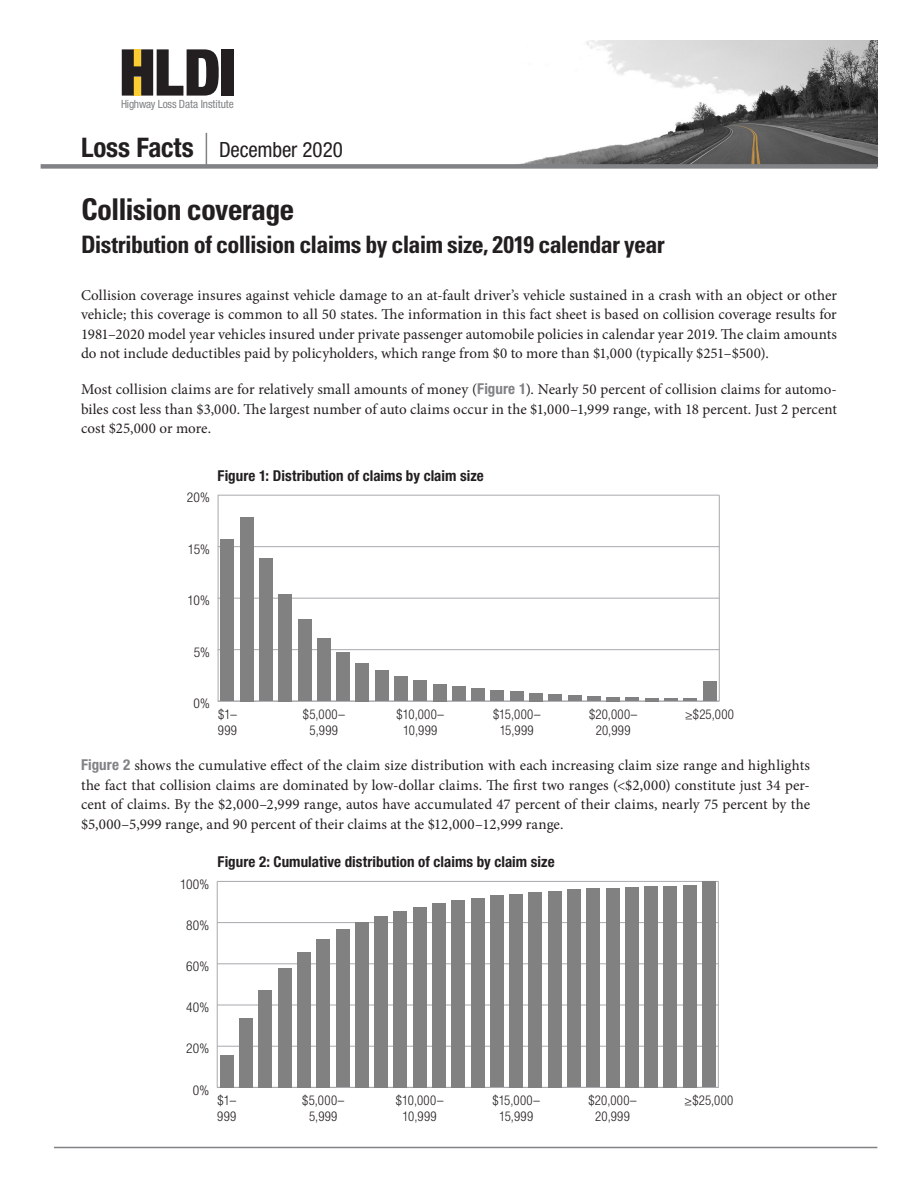
<style>
.page{position:relative;width:918px;height:1188px;background:#fff}
.page>*{position:absolute;margin:0;border:0;box-sizing:border-box;transform-origin:0 0}
.Loss_Facts_title{font:700 condensed 30px "Univers LT Std";letter-spacing:-.03em;color:#231f20}
.Loss_Facts_subtitle{font:700 condensed 24px "Univers LT Std";letter-spacing:-.03em;color:#231f20}
.t1{font:condensed 21px "Helvetica Neue LT Pro";letter-spacing:-.005em;color:#231f20}
.Loss_Fact_body_text{font:15px/19.5px "Minion Pro";letter-spacing:.005em;color:#231f20;text-align:justify}
.Body_text{font:15px/19.5px "Minion Pro";letter-spacing:.01em;color:#231f20;text-align:justify}
.Graph_title{font:700 condensed 15px "Helvetica Neue LT Pro";letter-spacing:.005em;color:#231f20}
.t2{font:300 condensed 13.5px/16.2px "Helvetica Neue LT Pro";letter-spacing:.025em;color:#231f20;text-align:center;scale:.95 1}
.t3{font:300 condensed 13.5px "Helvetica Neue LT Pro";letter-spacing:.025em;color:#231f20}
.t4{font:condensed 11.25px "Helvetica Neue LT Pro";letter-spacing:-.01em;color:#808285}
.s1{font-weight:700;font-size:27px}
.s2{font-family:"Helvetica Neue LT Pro";font-weight:700;font-stretch:condensed;color:#808285}
</style>
<div class="page">
<img style="left:40px;top:40px;width:838px;height:126px">
<div style="left:41px;top:164px;width:836px;height:5px;background:#808285"></div>
<hr style="left:54px;top:1147px;width:823px;height:1px;background:#808285">
<hr style="left:206px;top:133px;width:1px;height:34px;background:#808285">
<div style="left:222px;top:49px;width:12px;height:47px;background:#231f20"></div>
<svg style="left:122px;top:49px;width:97px;height:47px"></svg>
<hr style="left:719px;top:495px;width:1px;height:206px;background:#a8a9ad">
<hr style="left:218px;top:701px;width:501px;height:1px;background:#a8a9ad">
<hr style="left:218px;top:649px;width:501px;height:1px;background:#a8a9ad">
<hr style="left:218px;top:598px;width:501px;height:1px;background:#a8a9ad">
<hr style="left:218px;top:546px;width:501px;height:1px;background:#a8a9ad">
<hr style="left:218px;top:495px;width:501px;height:1px;background:#a8a9ad">
<hr style="left:218px;top:495px;width:1px;height:206px;background:#a8a9ad">
<div style="left:220px;top:540px;width:14px;height:161px;background:#808180"></div>
<div style="left:240px;top:517px;width:14px;height:184px;background:#808180"></div>
<div style="left:259px;top:559px;width:14px;height:142px;background:#808180"></div>
<div style="left:278px;top:594px;width:14px;height:107px;background:#808180"></div>
<div style="left:298px;top:619px;width:14px;height:82px;background:#808180"></div>
<div style="left:317px;top:638px;width:14px;height:63px;background:#808180"></div>
<div style="left:336px;top:652px;width:14px;height:49px;background:#808180"></div>
<div style="left:356px;top:663px;width:13px;height:38px;background:#808180"></div>
<div style="left:375px;top:671px;width:14px;height:30px;background:#808180"></div>
<div style="left:394px;top:676px;width:14px;height:25px;background:#808180"></div>
<div style="left:413px;top:681px;width:14px;height:20px;background:#808180"></div>
<div style="left:433px;top:684px;width:14px;height:17px;background:#808180"></div>
<div style="left:452px;top:686px;width:14px;height:15px;background:#808180"></div>
<div style="left:471px;top:688px;width:14px;height:13px;background:#808180"></div>
<div style="left:491px;top:690px;width:13px;height:11px;background:#808180"></div>
<div style="left:510px;top:692px;width:14px;height:9px;background:#808180"></div>
<div style="left:529px;top:693px;width:14px;height:8px;background:#808180"></div>
<div style="left:548px;top:694px;width:14px;height:7px;background:#808180"></div>
<div style="left:568px;top:695px;width:14px;height:6px;background:#808180"></div>
<div style="left:587px;top:696px;width:14px;height:5px;background:#808180"></div>
<hr style="left:606px;top:697px;width:14px;height:4px;background:#808180">
<svg style="left:626px;top:698px;width:13px;height:3px"></svg>
<hr style="left:645px;top:698px;width:14px;height:3px;background:#808180">
<hr style="left:664px;top:698px;width:14px;height:3px;background:#808180">
<svg style="left:683px;top:699px;width:14px;height:2px"></svg>
<div style="left:703px;top:681px;width:14px;height:20px;background:#808180"></div>
<hr style="left:217px;top:881px;width:1px;height:206px;background:#a8a9ad">
<hr style="left:718px;top:881px;width:1px;height:206px;background:#a8a9ad">
<hr style="left:217px;top:1087px;width:502px;height:1px;background:#a8a9ad">
<hr style="left:217px;top:1046px;width:502px;height:1px;background:#a8a9ad">
<hr style="left:217px;top:1005px;width:502px;height:1px;background:#a8a9ad">
<hr style="left:217px;top:963px;width:502px;height:1px;background:#a8a9ad">
<hr style="left:217px;top:922px;width:502px;height:1px;background:#a8a9ad">
<hr style="left:217px;top:881px;width:502px;height:1px;background:#a8a9ad">
<div style="left:220px;top:1055px;width:14px;height:32px;background:#808180"></div>
<div style="left:239px;top:1018px;width:14px;height:69px;background:#808180"></div>
<div style="left:258px;top:990px;width:14px;height:97px;background:#808180"></div>
<div style="left:278px;top:968px;width:14px;height:119px;background:#808180"></div>
<div style="left:297px;top:952px;width:14px;height:135px;background:#808180"></div>
<div style="left:316px;top:939px;width:14px;height:148px;background:#808180"></div>
<div style="left:336px;top:930px;width:13px;height:157px;background:#808180"></div>
<div style="left:355px;top:922px;width:14px;height:165px;background:#808180"></div>
<div style="left:374px;top:916px;width:14px;height:171px;background:#808180"></div>
<div style="left:393px;top:911px;width:14px;height:176px;background:#808180"></div>
<div style="left:413px;top:907px;width:14px;height:180px;background:#808180"></div>
<div style="left:432px;top:903px;width:14px;height:184px;background:#808180"></div>
<div style="left:451px;top:900px;width:14px;height:187px;background:#808180"></div>
<div style="left:471px;top:898px;width:14px;height:189px;background:#808180"></div>
<div style="left:490px;top:896px;width:14px;height:191px;background:#808180"></div>
<div style="left:509px;top:894px;width:14px;height:193px;background:#808180"></div>
<div style="left:528px;top:892px;width:14px;height:195px;background:#808180"></div>
<div style="left:548px;top:891px;width:14px;height:196px;background:#808180"></div>
<div style="left:567px;top:890px;width:14px;height:197px;background:#808180"></div>
<div style="left:586px;top:889px;width:14px;height:198px;background:#808180"></div>
<div style="left:606px;top:888px;width:14px;height:199px;background:#808180"></div>
<div style="left:625px;top:887px;width:14px;height:200px;background:#808180"></div>
<div style="left:644px;top:886px;width:14px;height:201px;background:#808180"></div>
<div style="left:664px;top:886px;width:13px;height:201px;background:#808180"></div>
<div style="left:683px;top:885px;width:14px;height:202px;background:#808180"></div>
<div style="left:702px;top:881px;width:14px;height:206px;background:#808180"></div>
<p class="t4" style="left:121px;top:97px;width:114px">Highway Loss Data Institute</p>
<h3 class="t1" style="left:81px;top:137px;width:263px"><span class="s1">Loss Facts</span> December 2020</h3>
<p class="Loss_Facts_title" style="left:81px;top:191px;width:215px">Collision coverage</p>
<p class="Loss_Facts_subtitle" style="left:81px;top:230px;width:585px">Distribution of collision claims by claim size, 2019 calendar year</p>
<p class="Loss_Fact_body_text" style="left:81px;top:285px;width:758px">Collision coverage insures against vehicle damage to an at-fault driver’s vehicle sustained in a crash with an object or other vehicle; this coverage is common to all 50 states. The information in this fact sheet is based on collision coverage results for 1981–2020 model year vehicles insured under private passenger automobile policies in calendar year 2019. The claim amounts do not include deductibles paid by policyholders, which range from $0 to more than $1,000 (typically $251–$500).</p>
<p class="Loss_Fact_body_text" style="left:81px;top:380px;width:758px">Most collision claims are for relatively small amounts of money (<span class="s2">Figure 1</span>). Nearly 50 percent of collision claims for automo&shy;biles cost less than $3,000. The largest number of auto claims occur in the $1,000–1,999 range, with 18 percent. Just 2 percent cost $25,000 or more.</p>
<p class="Graph_title" style="left:218px;top:467px;width:268px">Figure 1: Distribution of claims by claim size</p>
<p class="t3" style="left:187px;top:490px;width:25px">20%</p>
<p class="t3" style="left:188px;top:541px;width:24px">15%</p>
<p class="t3" style="left:188px;top:593px;width:24px">10%</p>
<p class="t3" style="left:194px;top:644px;width:18px">5%</p>
<p class="t3" style="left:194px;top:696px;width:18px">0%</p>
<p class="t2" style="left:218px;top:706px;width:22px;text-align:left">$1–<br>999</p>
<p class="t2" style="left:303px;top:706px;width:46px">$5,000–<br>5,999</p>
<p class="t2" style="left:397px;top:706px;width:51px">$10,000–<br>10,999</p>
<p class="t2" style="left:493px;top:706px;width:51px">$15,000–<br>15,999</p>
<p class="t2" style="left:589px;top:706px;width:52px">$20,000–</p>
<p class="t2" style="left:685px;top:706px;width:53px">≥$25,000</p>
<p class="t2" style="left:596px;top:722px;width:38px">20,999</p>
<p class="Body_text" style="left:81px;top:756px;width:731px"><span class="s2">Figure 2</span> shows the cumulative effect of the claim size distribution with each increasing claim size range and highlights the fact that collision claims are dominated by low-dollar claims. The first two ranges (&lt;$2,000) constitute just 34 per&shy;cent of claims. By the $2,000–2,999 range, autos have accumulated 47 percent of their claims, nearly 75 percent by the $5,000–5,999 range, and 90 percent of their claims at the $12,000–12,999 range.</p>
<p class="Graph_title" style="left:218px;top:853px;width:339px">Figure 2: Cumulative distribution of claims by claim size</p>
<p class="t3" style="left:180px;top:876px;width:31px">100%</p>
<p class="t3" style="left:186px;top:917px;width:25px">80%</p>
<p class="t3" style="left:186px;top:959px;width:25px">60%</p>
<p class="t3" style="left:186px;top:1000px;width:25px">40%</p>
<p class="t3" style="left:186px;top:1041px;width:25px">20%</p>
<p class="t3" style="left:193px;top:1082px;width:18px">0%</p>
<p class="t2" style="left:217px;top:1092px;width:22px;text-align:left">$1–<br>999</p>
<p class="t2" style="left:302px;top:1092px;width:46px">$5,000–<br>5,999</p>
<p class="t2" style="left:396px;top:1092px;width:51px">$10,000–<br>10,999</p>
<p class="t2" style="left:492px;top:1092px;width:51px">$15,000–<br>15,999</p>
<p class="t2" style="left:588px;top:1092px;width:52px">$20,000–</p>
<p class="t2" style="left:685px;top:1092px;width:53px">≥$25,000</p>
<p class="t2" style="left:595px;top:1108px;width:38px">20,999</p>
</div>
